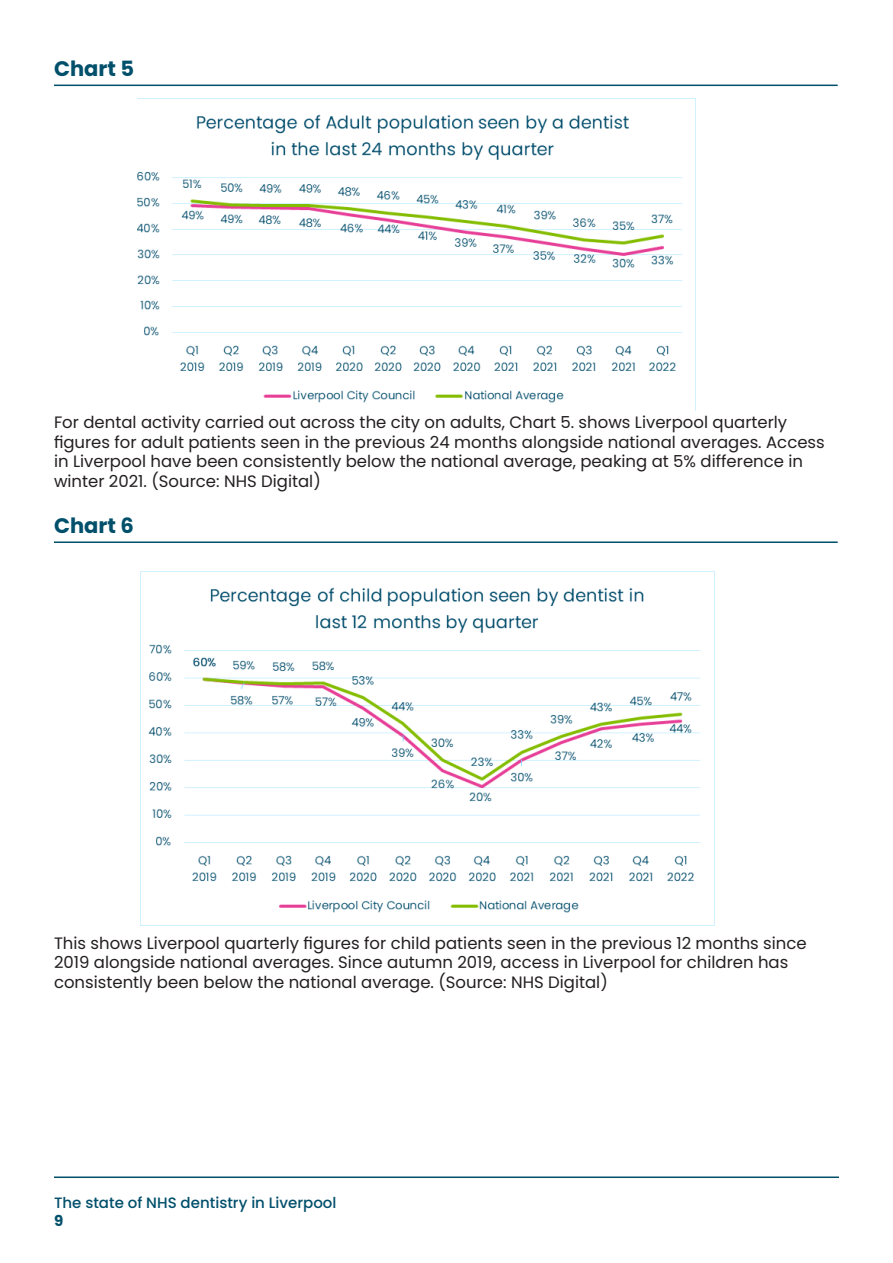
<style>
.page{position:relative;width:893px;height:1263px;background:#fff}
.page>*{position:absolute;margin:0;border:0;box-sizing:border-box;transform-origin:0 0}
.Chart_table_heading{font:700 21px "Poppins";color:#004f6b}
.Body{font:16.5px/19.8px "Poppins";color:#231f20}
.t1{font:500 15px "Poppins";color:#004f6b}
.t2{font:700 15px "Poppins";color:#004f6b}
</style>
<div class="page">
<hr style="left:54px;top:1176px;width:785px;height:2px;background:#004f6b">
<img style="left:138px;top:98px;width:558px;height:312px">
<hr style="left:54px;top:85px;width:784px;height:1px;background:#004f6b">
<img style="left:148px;top:587px;width:553px;height:326px">
<hr style="left:54px;top:541px;width:784px;height:2px;background:#004f6b">
<p class="Chart_table_heading" style="left:54px;top:57px;width:82px">Chart 5</p>
<p class="Body" style="left:54px;top:412px;width:772px">For dental activity carried out across the city on adults, Chart 5. shows Liverpool quarterly figures for adult patients seen in the previous 24 months alongside national averages. Access in Liverpool have been consistently below the national average, peaking at 5% difference in winter 2021. (Source: NHS Digital)</p>
<p class="Chart_table_heading" style="left:54px;top:513px;width:81px">Chart 6</p>
<p class="Body" style="left:54px;top:933px;width:754px">This shows Liverpool quarterly figures for child patients seen in the previous 12 months since<br>2019 alongside national averages. Since autumn 2019, access in Liverpool for children has consistently been below the national average. (Source: NHS Digital)</p>
<p class="t1" style="left:54px;top:1194px;width:284px">The state of NHS dentistry in Liverpool</p>
<p class="t2" style="left:54px;top:1212px;width:11px">9</p>
</div>
